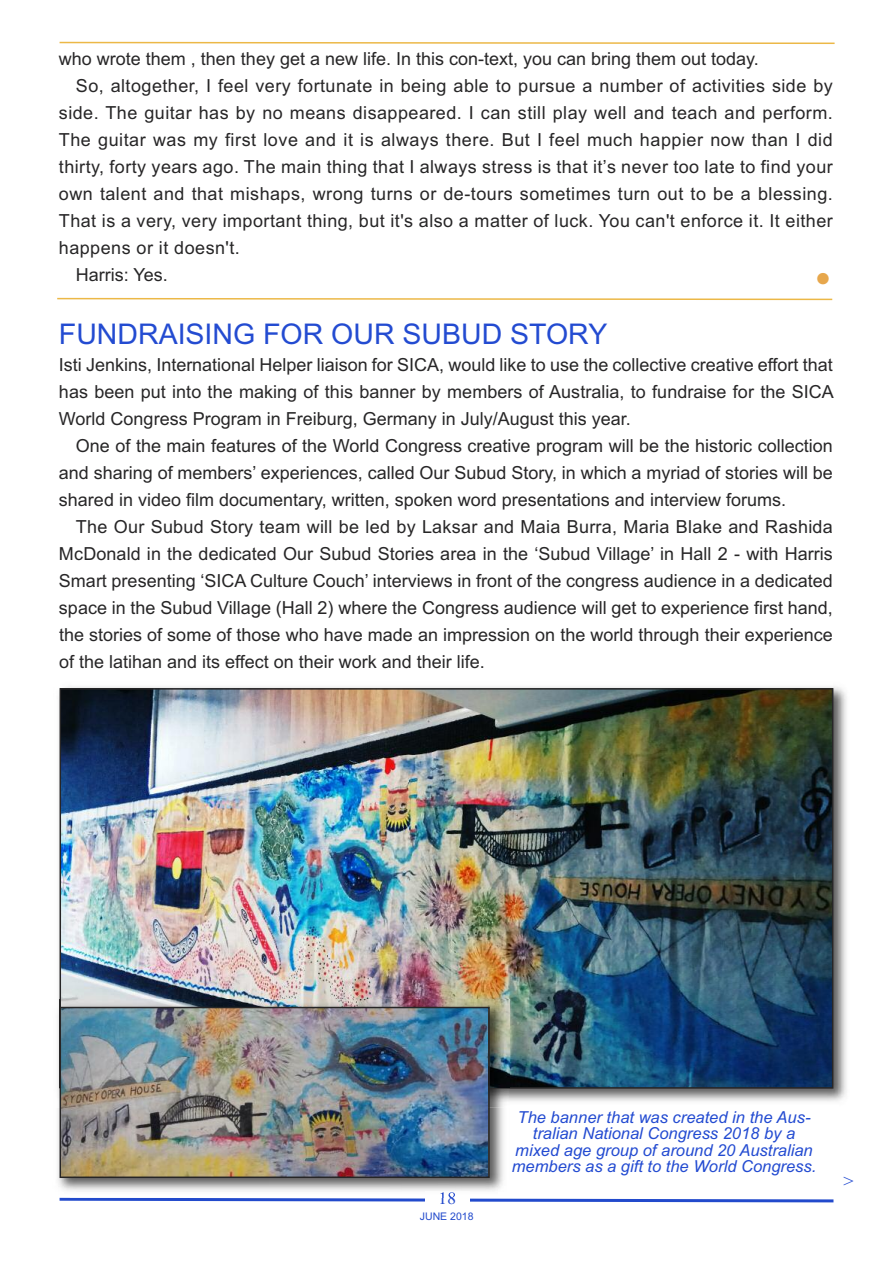
<style>
.page{position:relative;width:893px;height:1263px;background:#fff}
.page>*{position:absolute;margin:0;border:0;box-sizing:border-box;transform-origin:0 0}
.t1{font:italic 46.5px "Times New Roman";color:#e7a74c}
.t2{font:28.5px "Arial";color:#234bd1}
.t3{font:18px/27px "Arial";letter-spacing:.025em;color:#272627;text-align:justify}
.t4{font:18px "Arial";color:#272627}
.t5{font:18px "Times New Roman";color:#224acc}
.t6{font:italic 18px "Times New Roman";color:#234bd1}
.t7{font:italic 16.5px/16.5px "Arial";color:#234bd1;text-align:center}
.t8{font:10.5px "Arial";color:#224acc}
</style>
<div class="page">
<svg style="left:59px;top:1198px;width:775px;height:5px"></svg>
<div style="left:425px;top:1192px;width:44px;height:37px;background:#fff"></div>
<svg style="left:59px;top:41px;width:776px;height:3px"></svg>
<img style="left:59px;top:686px;width:788px;height:416px">
<img style="left:63px;top:691px;width:767px;height:395px">
<img style="left:58px;top:1108px;width:446px;height:90px">
<img style="left:425px;top:1192px;width:44px;height:6px">
<img style="left:440px;top:1192px;width:15px;height:6px">
<img style="left:57px;top:1000px;width:452px;height:108px">
<img style="left:63px;top:1010px;width:424px;height:165px">
<div style="left:60px;top:1007px;width:430px;height:171px;border:2px solid #272627"></div>
<svg style="left:57px;top:297px;width:776px;height:4px"></svg>
<p class="t4" style="left:59px;top:48px;width:702px">who wrote them , then they get a new life. In this con-text, you can bring them out today.</p>
<p class="t3" style="left:76px;top:72px;width:758px">So, altogether, I feel very fortunate in being able to pursue a number of activities side by</p>
<p class="t3" style="left:59px;top:99px;width:775px">side. The guitar has by no means disappeared. I can still play well and teach and perform.</p>
<p class="t3" style="left:59px;top:126px;width:775px">The guitar was my first love and it is always there. But I feel much happier now than I did</p>
<p class="t3" style="left:59px;top:153px;width:775px">thirty, forty years ago. The main thing that I always stress is that it’s never too late to find your</p>
<p class="t3" style="left:59px;top:180px;width:775px">own talent and that mishaps, wrong turns or de-tours sometimes turn out to be a blessing.</p>
<p class="t3" style="left:59px;top:207px;width:775px">That is a very, very important thing, but it's also a matter of luck. You can't enforce it. It either</p>
<p class="t3" style="left:59px;top:234px;width:183px">happens or it doesn't.</p>
<p class="t4" style="left:76px;top:264px;width:94px">Harris: Yes.</p>
<h1 class="t1" style="left:815px;top:251px;width:18px">•</h1>
<h2 class="t2" style="left:59px;top:317px;width:550px">FUNDRAISING FOR OUR SUBUD STORY</h2>
<p class="t3" style="left:59px;top:351px;width:776px">Isti Jenkins, International Helper liaison for SICA, would like to use the collective creative effort that has been put into the making of this banner by members of Australia, to fundraise for the SICA World Congress Program in Freiburg, Germany in July/August this year.</p>
<p class="t3" style="left:59px;top:432px;width:775px;text-indent:17px">One of the main features of the World Congress creative program will be the historic collection and sharing of members’ experiences, called Our Subud Story, in which a myriad of stories will be shared in video film documentary, written, spoken word presentations and interview forums.</p>
<p class="t3" style="left:59px;top:513px;width:775px;text-indent:17px">The Our Subud Story team will be led by Laksar and Maia Burra, Maria Blake and Rashida McDonald in the dedicated Our Subud Stories area in the ‘Subud Village’ in Hall 2 - with Harris Smart presenting ‘SICA Culture Couch’ interviews in front of the congress audience in a dedicated space in the Subud Village (Hall 2) where the Congress audience will get to experience first hand, the stories of some of those who have made an impression on the world through their experience of the latihan and its effect on their work and their life.</p>
<p class="t5" style="left:438px;top:1188px;width:19px">18</p>
<p class="t8" style="left:420px;top:1210px;width:55px">JUNE 2018</p>
<p class="t7" style="left:512px;top:1109px;width:306px">The banner that was created in the Aus&shy;tralian National Congress 2018 by a mixed age group of around 20 Australian members as a gift to the World Congress.</p>
<p class="t6" style="left:844px;top:1170px;width:14px">&gt;</p>
</div>
